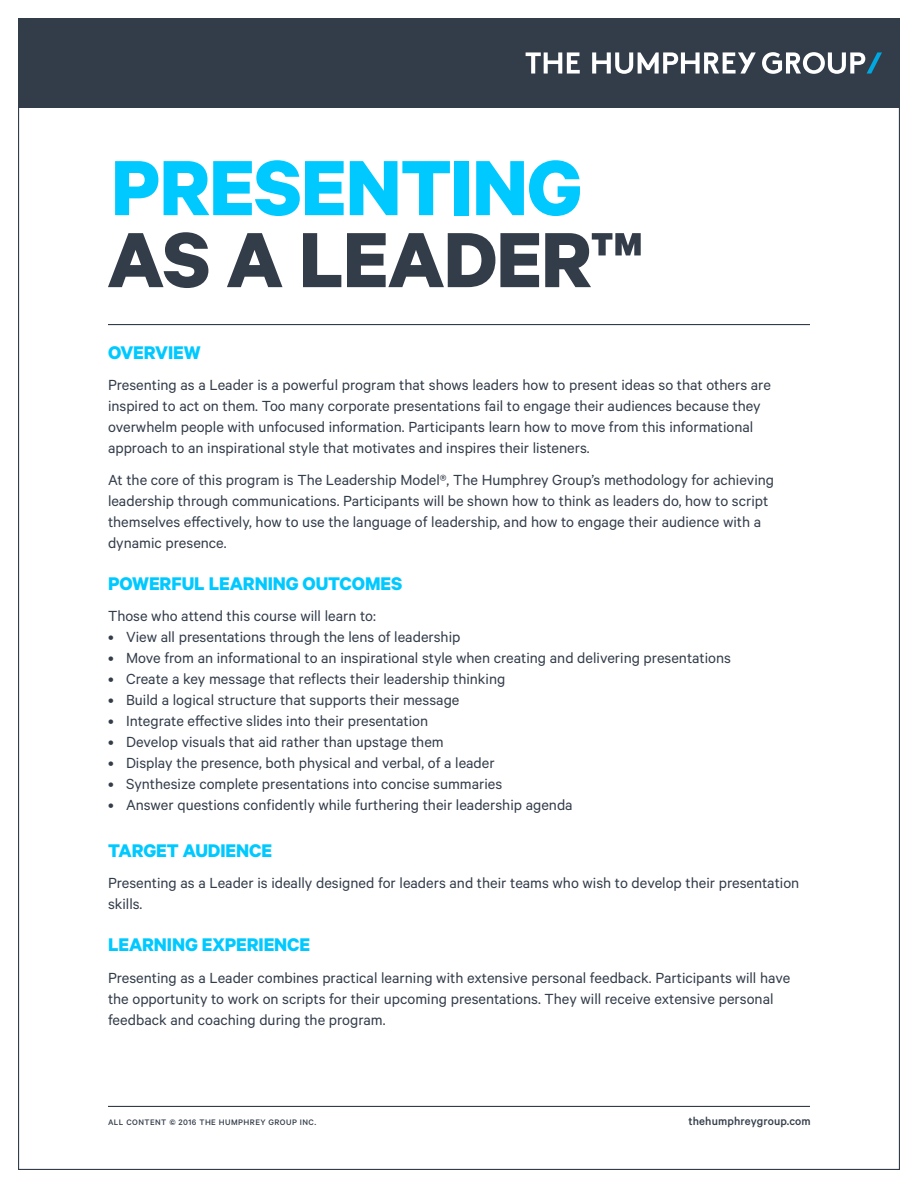
<style>
.page{position:relative;width:918px;height:1188px;background:#fff}
.page>*{position:absolute;margin:0;border:0;box-sizing:border-box;transform-origin:0 0}
.t1{font:700 88.05px "Calibre";letter-spacing:-.01em;color:#00c9ff}
.t2{font:700 88.05px "Calibre";letter-spacing:-.01em;color:#333d4a}
.t3{font:700 20.7px "Calibre";letter-spacing:-.005em;color:#00c9ff}
.t4{font:16.5px/21px "Calibre";color:#333d4a}
.t5{font:500 12.75px "Calibre";letter-spacing:.01em;color:#333d4a}
.t6{font:500 9px "Calibre";letter-spacing:.05em;color:#333d4a}
</style>
<div class="page">
<div style="left:18px;top:18px;width:882px;height:90px;background:#333d4a"></div>
<hr style="left:108px;top:1106px;width:702px;height:1px;background:#333d4a">
<hr style="left:108px;top:324px;width:702px;height:1px;background:#333d4a">
<svg style="left:526px;top:52px;width:356px;height:22px"></svg>
<p class="t1" style="left:111px;top:134px;width:472px">PRESENTING</p>
<p class="t2" style="left:107px;top:206px;width:538px">AS A LEADER™</p>
<p class="t3" style="left:108px;top:340px;width:94px">OVERVIEW</p>
<p class="t4" style="left:108px;top:374px;width:664px">Presenting as a Leader is a powerful program that shows leaders how to present ideas so that others are inspired to act on them. Too many corporate presentations fail to engage their audiences because they overwhelm people with unfocused information. Participants learn how to move from this informational approach to an inspirational style that motivates and inspires their listeners.</p>
<p class="t4" style="left:108px;top:469px;width:668px">At the core of this program is The Leadership Model®, The Humphrey Group’s methodology for achieving leadership through communications. Participants will be shown how to think as leaders do, how to script themselves effectively, how to use the language of leadership, and how to engage their audience with a dynamic presence.</p>
<p class="t3" style="left:108px;top:571px;width:296px">POWERFUL LEARNING OUTCOMES</p>
<p class="t4" style="left:108px;top:605px;width:269px">Those who attend this course will learn to:</p>
<p class="t4" style="left:108px;top:626px;width:354px">• View all presentations through the lens of leadership</p>
<p class="t4" style="left:108px;top:647px;width:624px">• Move from an informational to an inspirational style when creating and delivering presentations</p>
<p class="t4" style="left:108px;top:668px;width:399px">• Create a key message that reflects their leadership thinking</p>
<p class="t4" style="left:108px;top:689px;width:353px">• Build a logical structure that supports their message</p>
<p class="t4" style="left:108px;top:710px;width:322px">• Integrate effective slides into their presentation</p>
<p class="t4" style="left:108px;top:731px;width:337px">• Develop visuals that aid rather than upstage them</p>
<p class="t4" style="left:108px;top:752px;width:388px">• Display the presence, both physical and verbal, of a leader</p>
<p class="t4" style="left:108px;top:773px;width:396px">• Synthesize complete presentations into concise summaries</p>
<p class="t4" style="left:108px;top:794px;width:466px">• Answer questions confidently while furthering their leadership agenda</p>
<p class="t3" style="left:108px;top:838px;width:166px">TARGET AUDIENCE</p>
<p class="t4" style="left:108px;top:872px;width:693px">Presenting as a Leader is ideally designed for leaders and their teams who wish to develop their presentation skills.</p>
<p class="t3" style="left:108px;top:932px;width:204px">LEARNING EXPERIENCE</p>
<p class="t4" style="left:108px;top:967px;width:684px">Presenting as a Leader combines practical learning with extensive personal feedback. Participants will have the opportunity to work on scripts for their upcoming presentations. They will receive extensive personal feedback and coaching during the program.</p>
<p class="t6" style="left:108px;top:1117px;width:210px">ALL CONTENT © 2016 THE HUMPHREY GROUP INC.</p>
<p class="t5" style="left:688px;top:1114px;width:124px">thehumphreygroup.com</p>
</div>
